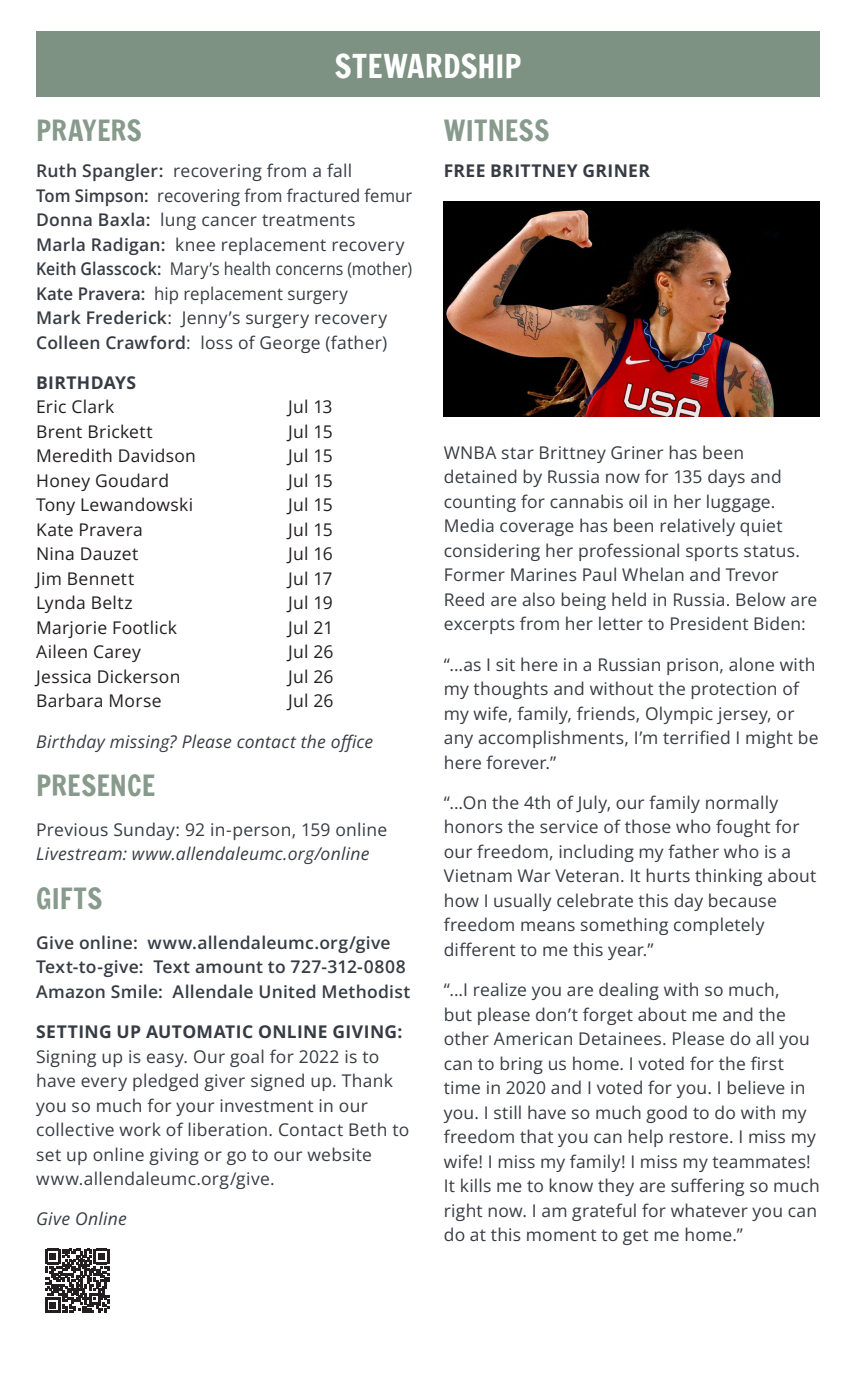
<style>
.page{position:relative;width:857px;height:1386px;background:#fff}
.page>*{position:absolute;margin:0;border:0;box-sizing:border-box;transform-origin:0 0}
.t1{font:31.5px "Francois One";letter-spacing:.005em;color:#fff}
.t2{font:28px "Francois One";letter-spacing:.01em;color:#879a8c}
.t3{font:17.5px/24.5px "Open Sans";letter-spacing:.01em;color:#373c44}
.t4{font:17.5px "Open Sans";letter-spacing:.015em;color:#231f20}
.t5{font:600 17.5px/24.5px "Open Sans";letter-spacing:.015em;color:#373c44}
.t6{font:italic 17.5px "Open Sans";letter-spacing:.015em;color:#373c44}
.t7{font:700 17.5px "Open Sans";letter-spacing:.02em;color:#373c44}
.s1{font-weight:600}
</style>
<div class="page">
<div style="left:36px;top:32px;width:784px;height:65px;background:#7d9282"></div>
<svg style="left:45px;top:1249px;width:64px;height:64px"></svg>
<img style="left:444px;top:201px;width:376px;height:215px">
<h1 class="t1" style="left:335px;top:49px;width:188px">STEWARDSHIP</h1>
<h2 class="t2" style="left:36px;top:115px;width:107px">PRAYERS</h2>
<p class="t3" style="left:36px;top:158px;width:378px"><span class="s1">Ruth Spangler:</span> recovering from a fall<br><span class="s1">Tom Simpson:</span> recovering from fractured femur <span class="s1">Donna Baxla:</span> lung cancer treatments<br><span class="s1">Marla Radigan:</span> knee replacement recovery <span class="s1">Keith Glasscock:</span> Mary’s health concerns (mother)<br><span class="s1">Kate Pravera:</span> hip replacement surgery<br><span class="s1">Mark Frederick</span>: Jenny’s surgery recovery <span class="s1">Colleen Crawford</span>: loss of George (father)</p>
<p class="t7" style="left:36px;top:370px;width:102px">BIRTHDAYS</p>
<p class="t4" style="left:36px;top:395px;width:80px">Eric Clark</p>
<p class="t4" style="left:288px;top:395px;width:46px">Jul 13</p>
<p class="t4" style="left:36px;top:419px;width:118px">Brent Brickett</p>
<p class="t4" style="left:288px;top:419px;width:46px">Jul 15</p>
<p class="t4" style="left:36px;top:444px;width:161px">Meredith Davidson</p>
<p class="t4" style="left:288px;top:444px;width:46px">Jul 15</p>
<p class="t4" style="left:36px;top:468px;width:134px">Honey Goudard</p>
<p class="t4" style="left:288px;top:468px;width:46px">Jul 15</p>
<p class="t4" style="left:36px;top:493px;width:159px">Tony Lewandowski</p>
<p class="t4" style="left:288px;top:493px;width:46px">Jul 15</p>
<p class="t4" style="left:36px;top:517px;width:108px">Kate Pravera</p>
<p class="t4" style="left:288px;top:517px;width:46px">Jul 15</p>
<p class="t4" style="left:36px;top:542px;width:104px">Nina Dauzet</p>
<p class="t4" style="left:288px;top:542px;width:46px">Jul 16</p>
<p class="t4" style="left:36px;top:566px;width:100px">Jim Bennett</p>
<p class="t4" style="left:288px;top:566px;width:46px">Jul 17</p>
<p class="t4" style="left:36px;top:591px;width:98px">Lynda Beltz</p>
<p class="t4" style="left:288px;top:591px;width:46px">Jul 19</p>
<p class="t4" style="left:36px;top:615px;width:142px">Marjorie Footlick</p>
<p class="t4" style="left:288px;top:615px;width:47px">Jul 21</p>
<p class="t4" style="left:36px;top:640px;width:106px">Aileen Carey</p>
<p class="t4" style="left:288px;top:640px;width:47px">Jul 26</p>
<p class="t4" style="left:36px;top:664px;width:146px">Jessica Dickerson</p>
<p class="t4" style="left:288px;top:664px;width:47px">Jul 26</p>
<p class="t4" style="left:36px;top:689px;width:127px">Barbara Morse</p>
<p class="t4" style="left:288px;top:689px;width:47px">Jul 26</p>
<p class="t6" style="left:36px;top:729px;width:339px">Birthday missing? Please contact the office</p>
<h2 class="t2" style="left:36px;top:770px;width:121px">PRESENCE</h2>
<p class="t3" style="left:36px;top:817px;width:353px">Previous Sunday: 92 in-person, 159 online</p>
<p class="t6" style="left:36px;top:842px;width:335px">Livestream: www.allendaleumc.org/online</p>
<h2 class="t2" style="left:36px;top:883px;width:68px">GIFTS</h2>
<p class="t5" style="left:36px;top:930px;width:376px">Give online: www.allendaleumc.org/give<br>Text-to-give: Text amount to 727-312-0808<br>Amazon Smile: Allendale United Methodist</p>
<p class="t7" style="left:36px;top:1020px;width:368px">SETTING UP AUTOMATIC ONLINE GIVING:</p>
<p class="t3" style="left:36px;top:1044px;width:375px">Signing up is easy. Our goal for 2022 is to have every pledged giver signed up. Thank you so much for your investment in our collective work of liberation. Contact Beth to set up online giving or go to our website www.allendaleumc.org/give.</p>
<p class="t6" style="left:36px;top:1207px;width:92px">Give Online</p>
<h2 class="t2" style="left:444px;top:115px;width:107px">WITNESS</h2>
<p class="t7" style="left:444px;top:159px;width:208px">FREE BRITTNEY GRINER</p>
<p class="t3" style="left:444px;top:440px;width:375px">WNBA star Brittney Griner has been detained by Russia now for 135 days and counting for cannabis oil in her luggage.<br>Media coverage has been relatively quiet considering her professional sports status.<br>Former Marines Paul Whelan and Trevor Reed are also being held in Russia. Below are excerpts from her letter to President Biden:</p>
<p class="t3" style="left:444px;top:652px;width:376px">“…as I sit here in a Russian prison, alone with my thoughts and without the protection of my wife, family, friends, Olympic jersey, or any accomplishments, I’m terrified I might be here forever.”</p>
<p class="t3" style="left:444px;top:790px;width:374px">“…On the 4th of July, our family normally honors the service of those who fought for our freedom, including my father who is a Vietnam War Veteran. It hurts thinking about how I usually celebrate this day because freedom means something completely different to me this year.”</p>
<p class="t3" style="left:444px;top:977px;width:378px">“…I realize you are dealing with so much,<br>but please don’t forget about me and the other American Detainees. Please do all you can to bring us home. I voted for the first time in 2020 and I voted for you. I believe in you. I still have so much good to do with my freedom that you can help restore. I miss my wife! I miss my family! I miss my teammates!<br>It kills me to know they are suffering so much right now. I am grateful for whatever you can do at this moment to get me home.”</p>
</div>
